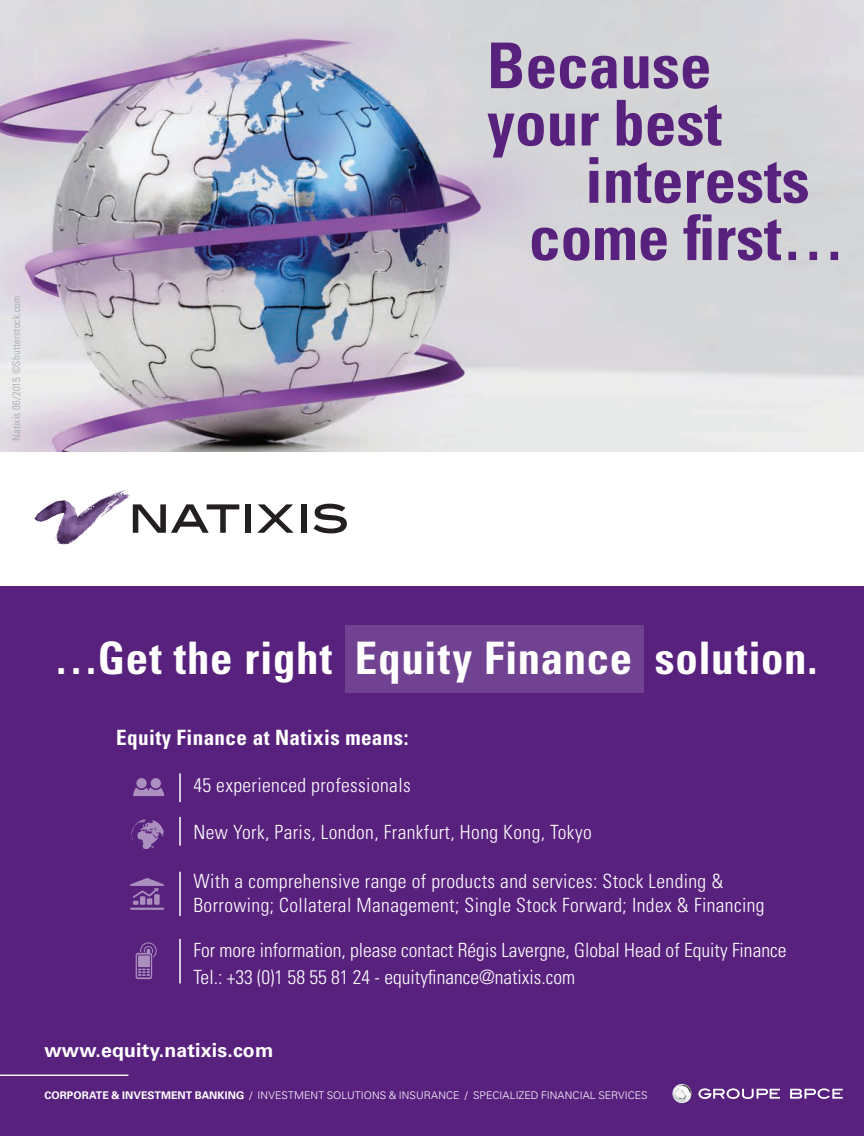
<style>
.page{position:relative;width:864px;height:1136px;background:#fff}
.page>*{position:absolute;margin:0;border:0;box-sizing:border-box;transform-origin:0 0}
.t1{font:700 condensed 63.15px "Univers LT Std";color:#59217e}
.t2{font:700 condensed 44.7px "Univers LT Std";letter-spacing:.015em;color:#fff}
.t3{font:700 condensed 21.15px "Univers LT Std";letter-spacing:.02em;color:#fff}
.t4{font:300 condensed 19.65px/23.5px "Univers LT Std";letter-spacing:.02em;color:#fff}
.t5{font:300 condensed 19.65px/27.8px "Univers LT Std";color:#fff}
.t6{font:700 19.5px "Univers LT Std";letter-spacing:.01em;color:#fff}
.t7{font:300 10.5px "Univers LT Std";letter-spacing:.005em;color:#fff}
.t8{font:300 condensed 10.5px "Univers LT Std";letter-spacing:.02em;color:#9ea5ac}
.s1{font-weight:700}
</style>
<div class="page">
<img style="left:0;top:0;width:863px;height:451px">
<div style="left:0;top:545px;width:863px;height:590px;background:#59217e"></div>
<div style="left:0;top:451px;width:863px;height:134px;background:#fff"></div>
<img style="left:35px;top:490px;width:95px;height:55px">
<svg style="left:133px;top:504px;width:106px;height:28px"></svg>
<div style="left:245px;top:504px;width:6px;height:28px;background:#231f20"></div>
<svg style="left:257px;top:504px;width:36px;height:28px"></svg>
<div style="left:301px;top:504px;width:5px;height:28px;background:#231f20"></div>
<svg style="left:313px;top:503px;width:34px;height:30px"></svg>
<hr style="left:0;top:1074px;width:128px;height:1px;background:#fff">
<div style="left:344px;top:625px;width:299px;height:67px;background:#714291"></div>
<svg style="left:131px;top:819px;width:33px;height:30px"></svg>
<hr style="left:179px;top:816px;width:2px;height:29px;background:#fff">
<hr style="left:179px;top:871px;width:2px;height:44px;background:#fff">
<hr style="left:130px;top:907px;width:34px;height:2px;background:#fff">
<svg style="left:130px;top:878px;width:34px;height:26px"></svg>
<hr style="left:179px;top:773px;width:2px;height:29px;background:#fff">
<svg style="left:133px;top:778px;width:31px;height:18px"></svg>
<hr style="left:179px;top:938px;width:2px;height:45px;background:#fff">
<svg style="left:136px;top:942px;width:21px;height:37px"></svg>
<svg style="left:698px;top:1088px;width:81px;height:10px"></svg>
<svg style="left:790px;top:1088px;width:52px;height:10px"></svg>
<img style="left:672px;top:1083px;width:19px;height:19px;border-radius:10px">
<p class="t8" style="left:10px;top:441px;width:146px;rotate:-90deg">Natixis 06/2015 ©Shutterstock.com</p>
<h1 class="t1" style="left:486px;top:27px;width:226px">Because</h1>
<h1 class="t1" style="left:486px;top:84px;width:236px">your best</h1>
<h1 class="t1" style="left:585px;top:141px;width:226px">interests</h1>
<h1 class="t1" style="left:529px;top:199px;width:317px">come first…</h1>
<h2 class="t2" style="left:54px;top:630px;width:764px">…Get the right Equity Finance solution.</h2>
<p class="t3" style="left:116px;top:724px;width:293px">Equity Finance at Natixis means:</p>
<p class="t4" style="left:193px;top:773px;width:219px">45 experienced professionals</p>
<p class="t4" style="left:193px;top:819px;width:399px">New York, Paris, London, Frankfurt, Hong Kong, Tokyo</p>
<p class="t4" style="left:193px;top:869px;width:572px">With a comprehensive range of products and services: Stock Lending &amp;<br>Borrowing; Collateral Management; Single Stock Forward; Index &amp; Financing</p>
<p class="t5" style="left:193px;top:935px;width:594px">For more information, please contact Régis Lavergne, Global Head of Equity Finance<br>Tel.: +33 (0)1 58 55 81 24 - equityfinance@natixis.com</p>
<p class="t6" style="left:44px;top:1038px;width:230px">www.equity.natixis.com</p>
<p class="t7" style="left:44px;top:1089px;width:604px"><span class="s1">CORPORATE &amp; INVESTMENT BANKING</span> / INVESTMENT SOLUTIONS &amp; INSURANCE / SPECIALIZED FINANCIAL SERVICES</p>
</div>
